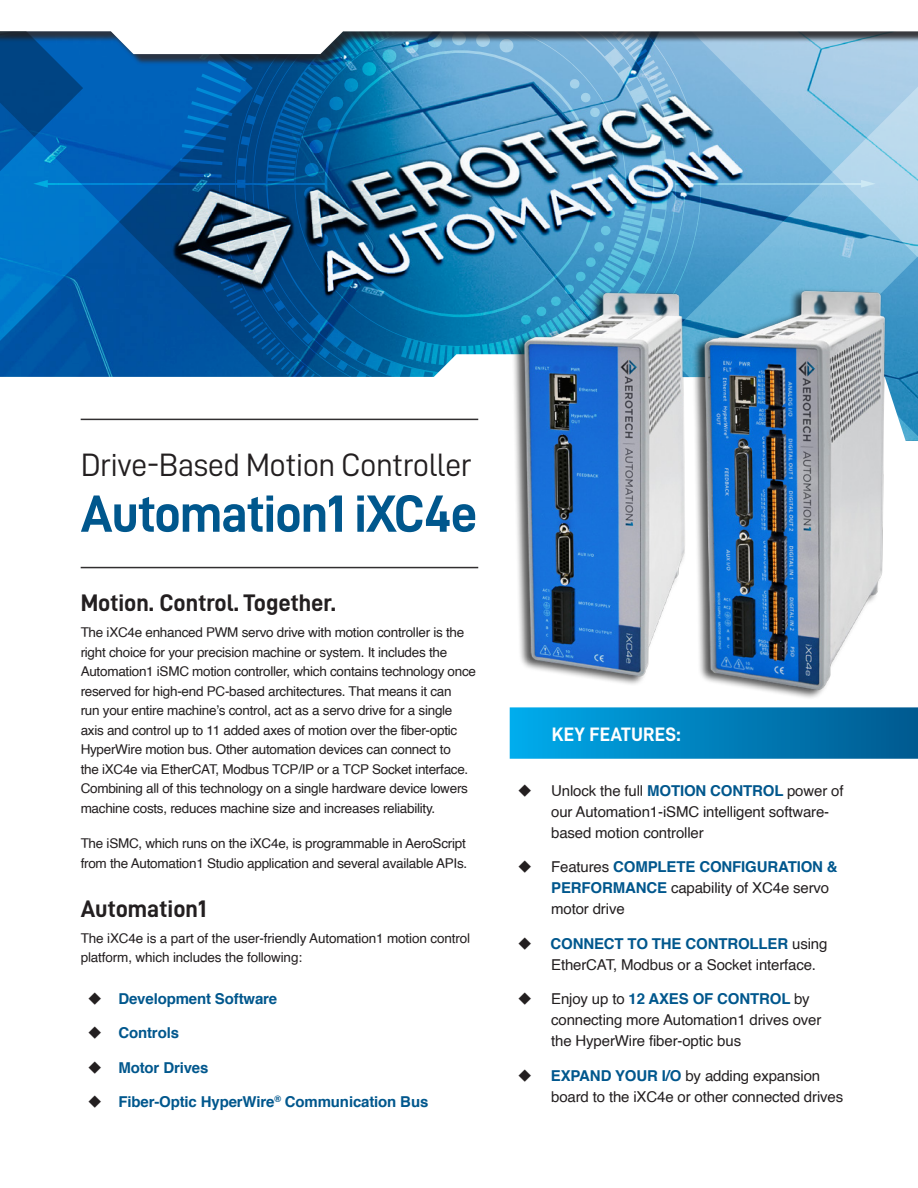
<style>
.page{position:relative;width:918px;height:1188px;background:#fff}
.page>*{position:absolute;margin:0;border:0;box-sizing:border-box;transform-origin:0 0}
.TITLE-Product_Name{font:52.5px "D DIN Bold";letter-spacing:-.02em;color:#00578d}
.TITLE-Product_Description{font:32.4px "D DIN";letter-spacing:-.02em;color:#231f20}
.Paragraph_Title{font:24px "D DIN Bold";color:#231f20}
.Key_Features{font:19.5px "D DIN Bold";letter-spacing:.01em;color:#fff}
.t1{font:15px/21px "Helvetica";letter-spacing:-.01em;color:#231f20}
.t2{font:700 15px "Helvetica";letter-spacing:-.01em;color:#00578d}
.Body_Copy{font:13.5px/19.5px "Helvetica";letter-spacing:-.02em;color:#231f20}
.s1{font-weight:700;color:#00578d}
</style>
<div class="page">
<svg style="left:302px;top:65px;width:325px;height:289px;background:#4383aa"></svg>
<hr style="left:45px;top:183px;width:281px;height:1px;background:#fff">
<svg style="left:302px;top:65px;width:156px;height:117px;background:#2079ad"></svg>
<svg style="left:627px;top:65px;width:291px;height:196px;background:#7fb5d6"></svg>
<svg style="left:255px;top:354px;width:212px;height:67px"></svg>
<div style="left:0;top:0;width:918px;height:65px;background:#231f20;opacity:.85"></div>
<svg style="left:302px;top:0;width:616px;height:54px"></svg>
<svg style="left:255px;top:0;width:47px;height:405px"></svg>
<svg style="left:0;top:0;width:255px;height:421px"></svg>
<hr style="left:81px;top:567px;width:397px;height:1px;background:#312f30">
<hr style="left:81px;top:419px;width:397px;height:1px;background:#312f30">
<img style="left:467px;top:261px;width:451px;height:454px">
<div style="left:510px;top:707px;width:408px;height:52px;background:linear-gradient(to right,#00aaea,#00598f)"></div>
<p class="TITLE-Product_Description" style="left:81px;top:447px;width:393px">Drive-Based Motion Controller</p>
<p class="TITLE-Product_Name" style="left:81px;top:485px;width:398px">Automation1 iXC4e</p>
<p class="Paragraph_Title" style="left:81px;top:589px;width:257px">Motion. Control. Together.</p>
<p class="Body_Copy" style="left:81px;top:623px;width:397px">The iXC4e enhanced PWM servo drive with motion controller is the right choice for your precision machine or system. It includes the Automation1 iSMC motion controller, which contains technology once reserved for high-end PC-based architectures. That means it can<br>run your entire machine’s control, act as a servo drive for a single axis and control up to 11 added axes of motion over the fiber-optic HyperWire motion bus. Other automation devices can connect to<br>the iXC4e via EtherCAT, Modbus TCP/IP or a TCP Socket interface.<br>Combining all of this technology on a single hardware device lowers machine costs, reduces machine size and increases reliability.</p>
<p class="Body_Copy" style="left:81px;top:834px;width:388px">The iSMC, which runs on the iXC4e, is programmable in AeroScript from the Automation1 Studio application and several available APIs.</p>
<p class="Paragraph_Title" style="left:81px;top:895px;width:127px">Automation1</p>
<p class="Body_Copy" style="left:81px;top:929px;width:391px">The iXC4e is a part of the user-friendly Automation1 motion control platform, which includes the following:</p>
<p class="t2" style="left:118px;top:986px;width:160px">Development Software</p>
<p class="t2" style="left:118px;top:1021px;width:62px">Controls</p>
<p class="t2" style="left:118px;top:1055px;width:92px">Motor Drives</p>
<p class="t2" style="left:118px;top:1090px;width:311px">Fiber-Optic HyperWire<sup>®</sup> Communication Bus</p>
<p class="Key_Features" style="left:552px;top:724px;width:130px">KEY FEATURES:</p>
<p class="t1" style="left:551px;top:780px;width:294px">Unlock the full <span class="s1">MOTION CONTROL</span> power of our Automation1-iSMC intelligent software&shy;based motion controller</p>
<p class="t1" style="left:551px;top:857px;width:288px">Features <span class="s1">COMPLETE CONFIGURATION &amp;<br>PERFORMANCE</span> capability of XC4e servo motor drive</p>
<p class="t1" style="left:550px;top:933px;width:278px"><span class="s1">CONNECT TO THE CONTROLLER</span> using<br>EtherCAT, Modbus or a Socket interface.</p>
<p class="t1" style="left:551px;top:989px;width:272px">Enjoy up to <span class="s1">12 AXES OF CONTROL</span> by connecting more Automation1 drives over the HyperWire fiber-optic bus</p>
<p class="t1" style="left:551px;top:1065px;width:294px"><span class="s1">EXPAND YOUR I/O</span> by adding expansion board to the iXC4e or other connected drives</p>
</div>
